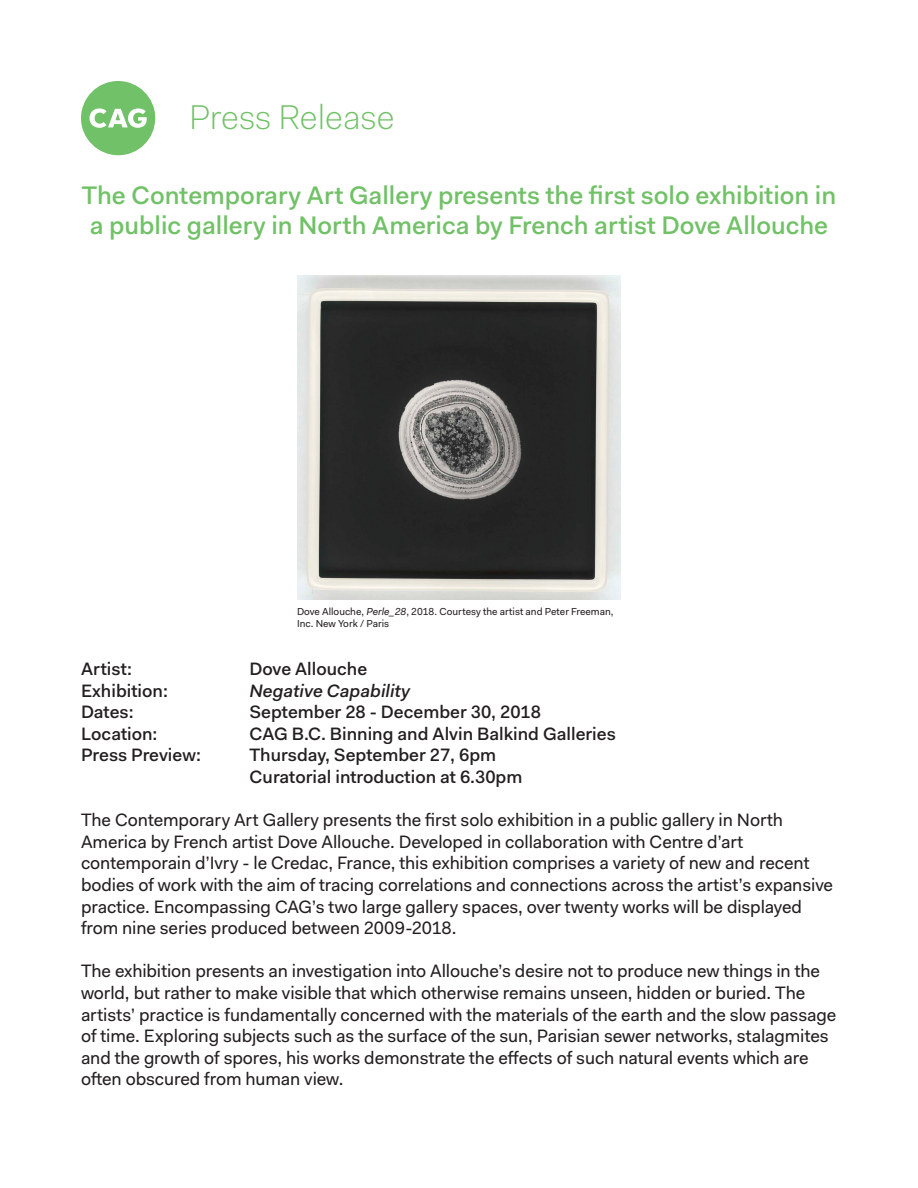
<style>
.page{position:relative;width:918px;height:1188px;background:#fff}
.page>*{position:absolute;margin:0;border:0;box-sizing:border-box;transform-origin:0 0}
.t1{font:300 34.5px "Fakt";color:#71c167}
.t2{font:500 25.5px/30.6px "Fakt";color:#71c167;text-align:center}
.t3{font:18px/21.6px "Fakt Pro";letter-spacing:-.005em;color:#231f20}
.t4{font:500 18px/21.6px "Fakt";color:#231f20}
.t5{font:italic 500 18px "Fakt";color:#231f20}
.t6{font:10.2px/12.3px "Fakt";color:#231f20}
.s1{font-style:italic}
</style>
<div class="page">
<svg style="left:81px;top:81px;width:74px;height:74px"></svg>
<img style="left:297px;top:275px;width:324px;height:324px">
<h1 class="t1" style="left:189px;top:96px;width:207px">Press Release</h1>
<h2 class="t2" style="left:82px;top:179px;width:756px">The Contemporary Art Gallery presents the first solo exhibition in a public gallery in North America by French artist Dove Allouche</h2>
<p class="t4" style="left:81px;top:658px;width:122px">Artist:<br>Exhibition:<br>Dates:<br>Location:<br>Press Preview:</p>
<p class="t6" style="left:297px;top:605px;width:318px">Dove Allouche, <span class="s1">Perle_28</span>, 2018. Courtesy the artist and Peter Freeman,<br>Inc. New York / Paris</p>
<p class="t4" style="left:249px;top:658px;width:119px">Dove Allouche</p>
<p class="t5" style="left:249px;top:679px;width:162px">Negative Capability</p>
<p class="t4" style="left:249px;top:701px;width:368px">September 28 - December 30, 2018<br>CAG B.C. Binning and Alvin Balkind Galleries Thursday, September 27, 6pm<br>Curatorial introduction at 6.30pm</p>
<p class="t3" style="left:81px;top:809px;width:754px">The Contemporary Art Gallery presents the first solo exhibition in a public gallery in North America by French artist Dove Allouche. Developed in collaboration with Centre d’art contemporain d’Ivry - le Credac, France, this exhibition comprises a variety of new and recent bodies of work with the aim of tracing correlations and connections across the artist’s expansive practice. Encompassing CAG’s two large gallery spaces, over twenty works will be displayed from nine series produced between 2009-2018.</p>
<p class="t3" style="left:81px;top:960px;width:757px">The exhibition presents an investigation into Allouche’s desire not to produce new things in the world, but rather to make visible that which otherwise remains unseen, hidden or buried. The artists’ practice is fundamentally concerned with the materials of the earth and the slow passage of time. Exploring subjects such as the surface of the sun, Parisian sewer networks, stalagmites and the growth of spores, his works demonstrate the effects of such natural events which are often obscured from human view.</p>
</div>
